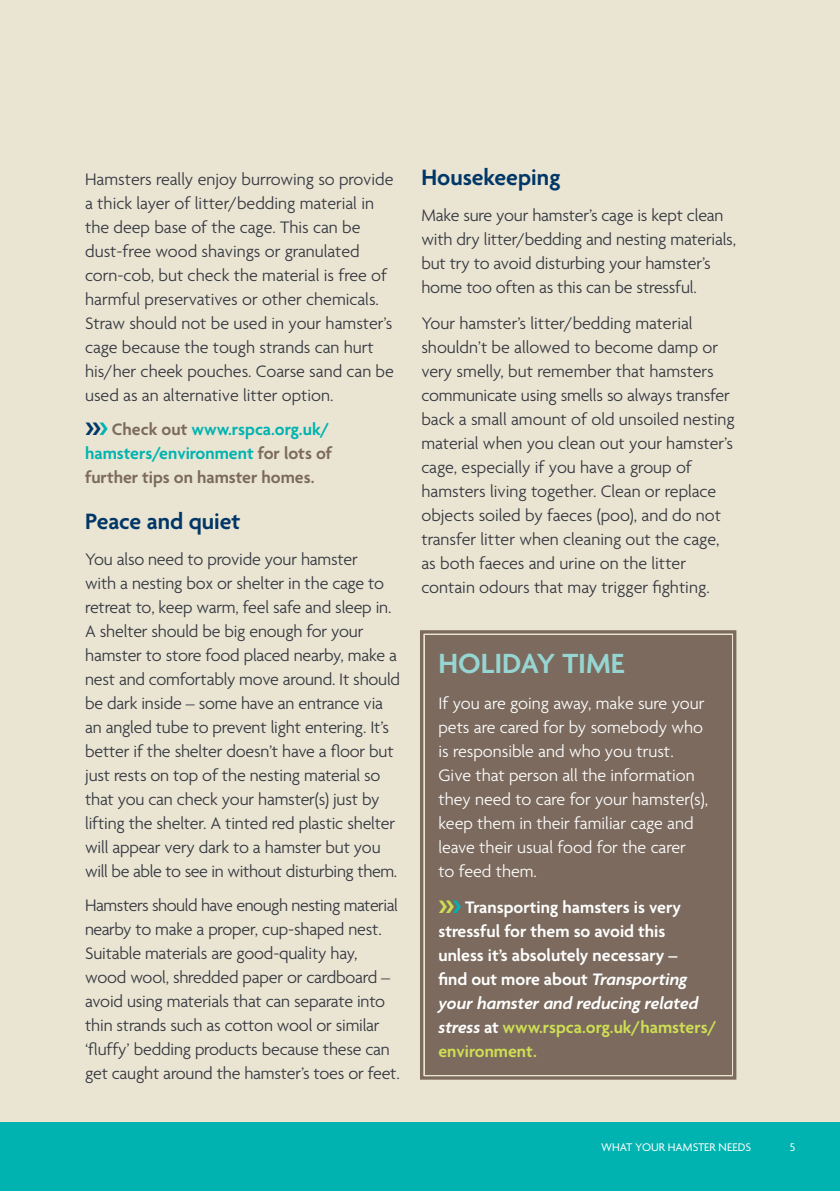
<style>
.page{position:relative;width:840px;height:1191px;background:#fff}
.page>*{position:absolute;margin:0;border:0;box-sizing:border-box;transform-origin:0 0}
.t1{font:600 30px "Agenda";letter-spacing:.18em;color:#96d5d2}
.t2{font:600 24px "Agenda";color:#003768}
.t3{font:300 18px/24px "Agenda";letter-spacing:-.01em;color:#32363f}
.t4{font:300 18px/24px "Agenda";color:#fff}
.t5{font:600 18px/24px "Agenda";color:#fff}
.t6{font:600 18px/24px "Agenda";color:#7b6a5d}
.t7{font:12px "Agenda";color:#fff}
.s1{color:#00b3b0}
.s2{font-style:italic}
.s3{color:#cede54}
</style>
<div class="page">
<div style="left:0;top:0;width:839px;height:1135px;background:#eae4d2"></div>
<div style="left:0;top:1123px;width:839px;height:68px;background:#00b3b0"></div>
<div style="left:420px;top:630px;width:317px;height:450px;background:#7b6a5d"></div>
<div style="left:426px;top:637px;width:303px;height:436px;border:3px solid #7b6a5d"></div>
<svg style="left:439px;top:900px;width:22px;height:13px"></svg>
<p class="t3" style="left:85px;top:167px;width:310px">Hamsters really enjoy burrowing so provide a thick layer of litter/bedding material in the deep base of the cage. This can be dust-free wood shavings or granulated corn-cob, but check the material is free of harmful preservatives or other chemicals.<br>Straw should not be used in your hamster’s cage because the tough strands can hurt his/her cheek pouches. Coarse sand can be used as an alternative litter option.</p>
<p class="t6" style="left:85px;top:417px;width:248px;text-indent:27px">Check out <span class="s1">www.rspca.org.uk/ hamsters/environment</span> for lots of further tips on hamster homes.</p>
<h2 class="t2" style="left:85px;top:507px;width:157px">Peace and quiet</h2>
<p class="t3" style="left:85px;top:547px;width:316px">You also need to provide your hamster<br>with a nesting box or shelter in the cage to retreat to, keep warm, feel safe and sleep in.<br>A shelter should be big enough for your hamster to store food placed nearby, make a nest and comfortably move around. It should be dark inside – some have an entrance via an angled tube to prevent light entering. It’s better if the shelter doesn’t have a floor but just rests on top of the nesting material so that you can check your hamster(s) just by lifting the shelter. A tinted red plastic shelter will appear very dark to a hamster but you will be able to see in without disturbing them.</p>
<p class="t3" style="left:85px;top:893px;width:316px">Hamsters should have enough nesting material nearby to make a proper, cup-shaped nest.<br>Suitable materials are good-quality hay, wood wool, shredded paper or cardboard – avoid using materials that can separate into thin strands such as cotton wool or similar ‘fluffy’ bedding products because these can get caught around the hamster’s toes or feet.</p>
<h2 class="t2" style="left:421px;top:163px;width:140px">Housekeeping</h2>
<p class="t3" style="left:421px;top:203px;width:316px">Make sure your hamster’s cage is kept clean with dry litter/bedding and nesting materials, but try to avoid disturbing your hamster’s home too often as this can be stressful.</p>
<p class="t3" style="left:421px;top:311px;width:315px">Your hamster’s litter/bedding material shouldn’t be allowed to become damp or very smelly, but remember that hamsters communicate using smells so always transfer back a small amount of old unsoiled nesting material when you clean out your hamster’s cage, especially if you have a group of hamsters living together. Clean or replace objects soiled by faeces (poo), and do not transfer litter when cleaning out the cage, as both faeces and urine on the litter contain odours that may trigger fighting.</p>
<h1 class="t1" style="left:438px;top:645px;width:82px">Holiday</h1>
<h1 class="t1" style="left:562px;top:645px;width:61px">time</h1>
<p class="t4" style="left:438px;top:691px;width:271px">If you are going away, make sure your pets are cared for by somebody who is responsible and who you trust.<br>Give that person all the information they need to care for your hamster(s), keep them in their familiar cage and leave their usual food for the carer<br>to feed them.</p>
<p class="t5" style="left:438px;top:894px;width:279px;text-indent:27px">Transporting hamsters is very stressful for them so avoid this<br>unless it’s absolutely necessary –<br>find out more about <span class="s2">Transporting your hamster and reducing related stress</span> at <span class="s3">www.rspca.org.uk/hamsters/ environment.</span></p>
<p class="t7" style="left:600px;top:1140px;width:151px">WHAT YOUR HAMSTER NEEDS</p>
<p class="t7" style="left:789px;top:1140px;width:7px">5</p>
</div>
